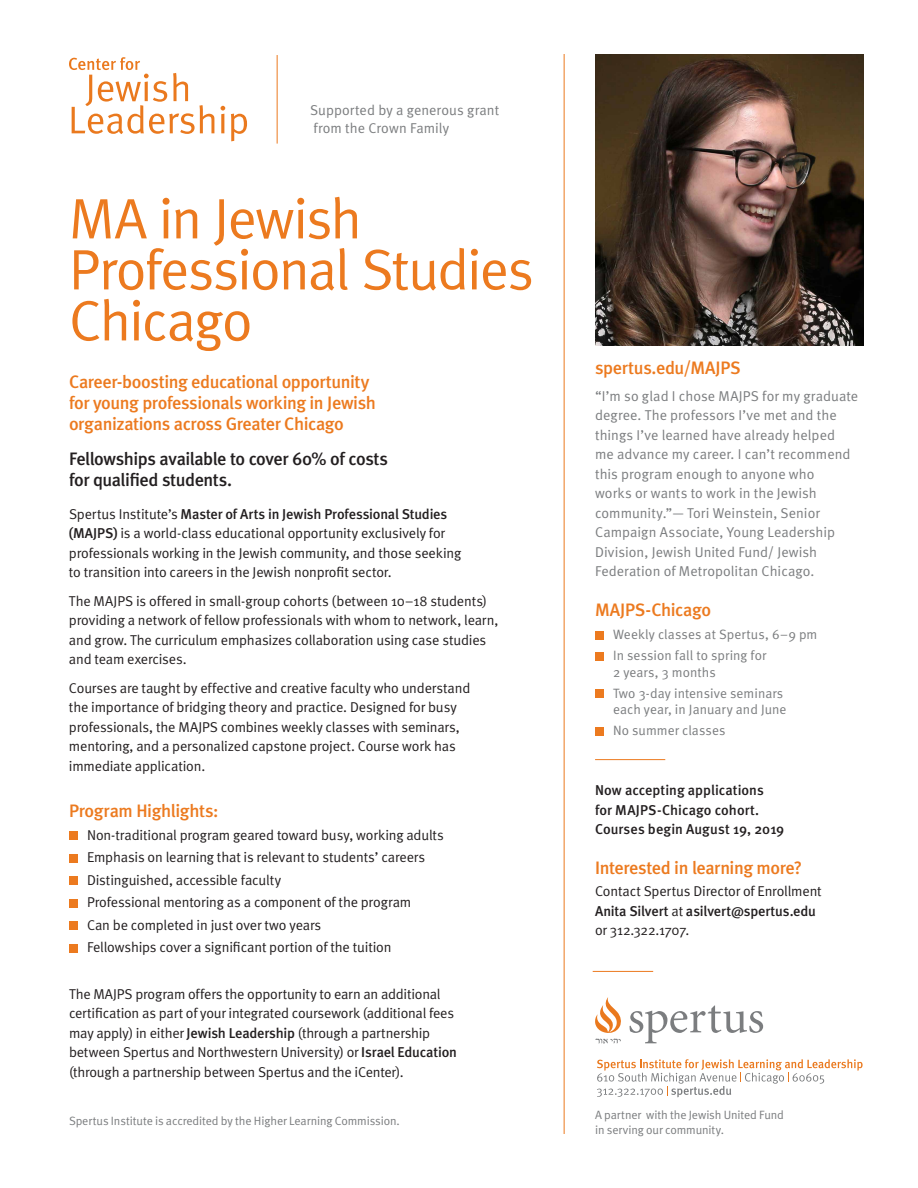
<style>
.page{position:relative;width:918px;height:1188px;background:#fff}
.page>*{position:absolute;margin:0;border:0;box-sizing:border-box;transform-origin:0 0}
.t1{font:57px/51px "Meta Normal";letter-spacing:-.03em;color:#ec7a1f}
.t2{font:500 18px/21px "Meta";letter-spacing:-.02em;color:#ec7a1f}
.t3{font:500 18px/21px "Meta";letter-spacing:-.025em;color:#231f20}
.t4{font:14.25px/19.5px "Meta Normal";letter-spacing:-.01em;color:#231f20}
.t5{font:14.25px/19.5px "Meta Normal";letter-spacing:.005em;color:#7b7d7f}
.t6{font:500 14.25px/19.5px "Meta";color:#231f20}
.t7{font:13.5px/21px "Meta Normal";letter-spacing:.005em;color:#7b7d7f}
.t8{font:12px/14.2px "Meta Normal";letter-spacing:-.01em;color:#7b7d7f}
.s1{font-family:"Meta Normal";font-weight:400}
.s2{font-family:"Meta";font-weight:500}
</style>
<div class="page">
<hr style="left:564px;top:54px;width:1px;height:1080px;background:#ec7a1f">
<svg style="left:69px;top:57px;width:145px;height:77px"></svg>
<svg style="left:221px;top:106px;width:4px;height:27px"></svg>
<svg style="left:231px;top:114px;width:16px;height:27px"></svg>
<div style="left:69px;top:832px;width:8px;height:8px;background:#ec7a1f"></div>
<div style="left:69px;top:854px;width:8px;height:8px;background:#ec7a1f"></div>
<div style="left:69px;top:877px;width:8px;height:8px;background:#ec7a1f"></div>
<div style="left:69px;top:899px;width:8px;height:8px;background:#ec7a1f"></div>
<div style="left:69px;top:922px;width:8px;height:8px;background:#ec7a1f"></div>
<div style="left:69px;top:944px;width:8px;height:8px;background:#ec7a1f"></div>
<hr style="left:277px;top:55px;width:1px;height:89px;background:#ec7a1f">
<img style="left:595px;top:54px;width:269px;height:291px">
<div style="left:595px;top:631px;width:8px;height:8px;background:#ec7a1f"></div>
<div style="left:595px;top:652px;width:8px;height:8px;background:#ec7a1f"></div>
<div style="left:595px;top:690px;width:8px;height:8px;background:#ec7a1f"></div>
<div style="left:595px;top:727px;width:8px;height:8px;background:#ec7a1f"></div>
<svg style="left:630px;top:1005px;width:133px;height:38px"></svg>
<svg style="left:595px;top:997px;width:26px;height:47px"></svg>
<svg style="left:597px;top:1059px;width:266px;height:38px"></svg>
<hr style="left:593px;top:971px;width:60px;height:1px;background:#ec7a1f">
<hr style="left:595px;top:759px;width:70px;height:1px;background:#ec7a1f">
<p class="t5" style="left:310px;top:101px;width:191px;line-height:18px">Supported by a generous grant from the Crown Family</p>
<h1 class="t1" style="left:69px;top:192px;width:467px">MA in Jewish<br>Professional Studies<br>Chicago</h1>
<p class="t2" style="left:69px;top:372px;width:308px">Career-boosting educational opportunity for young professionals working in Jewish organizations across Greater Chicago</p>
<p class="t3" style="left:69px;top:448px;width:321px">Fellowships available to cover 60% of costs for qualified students.</p>
<p class="t6" style="left:69px;top:504px;width:380px"><span class="s1">Spertus Institute’s</span> Master of Arts in Jewish Professional Studies</p>
<p class="t4" style="left:69px;top:524px;width:394px"><span class="s2">(MAJPS)</span> is a world-class educational opportunity exclusively for professionals working in the Jewish community, and those seeking to transition into careers in the Jewish nonprofit sector.</p>
<p class="t4" style="left:69px;top:591px;width:431px">The MAJPS is offered in small-group cohorts (between 10–18 students) providing a network of fellow professionals with whom to network, learn, and grow. The curriculum emphasizes collaboration using case studies and team exercises.</p>
<p class="t4" style="left:69px;top:678px;width:403px">Courses are taught by effective and creative faculty who understand the importance of bridging theory and practice. Designed for busy professionals, the MAJPS combines weekly classes with seminars, mentoring, and a personalized capstone project. Course work has immediate application.</p>
<p class="t2" style="left:69px;top:801px;width:151px">Program Highlights:</p>
<p class="t4" style="left:87px;top:824px;width:358px;line-height:22.5px">Non-traditional program geared toward busy, working adults Emphasis on learning that is relevant to students’ careers Distinguished, accessible faculty<br>Professional mentoring as a component of the program<br>Can be completed in just over two years<br>Fellowships cover a significant portion of the tuition</p>
<p class="t4" style="left:69px;top:984px;width:389px">The MAJPS program offers the opportunity to earn an additional certification as part of your integrated coursework (additional fees may apply) in either <span class="s2">Jewish Leadership</span> (through a partnership between Spertus and Northwestern University) or <span class="s2">Israel Education </span>(through a partnership between Spertus and the iCenter).</p>
<p class="t8" style="left:69px;top:1113px;width:332px">Spertus Institute is accredited by the Higher Learning Commission.</p>
<p class="t2" style="left:595px;top:357px;width:147px">spertus.edu/MAJPS</p>
<p class="t5" style="left:595px;top:386px;width:265px">“I’m so glad I chose MAJPS for my graduate degree. The professors I’ve met and the things I’ve learned have already helped<br>me advance my career. I can’t recommend this program enough to anyone who<br>works or wants to work in the Jewish community.”— Tori Weinstein, Senior Campaign Associate, Young Leadership Division, Jewish United Fund/ Jewish Federation of Metropolitan Chicago.</p>
<p class="t2" style="left:595px;top:599px;width:118px">MAJPS-Chicago</p>
<p class="t7" style="left:613px;top:624px;width:206px">Weekly classes at Spertus, 6–9 pm<br>In session fall to spring for</p>
<p class="t7" style="left:613px;top:661px;width:172px">2 years, 3 months<br>Two 3-day intensive seminars</p>
<p class="t7" style="left:613px;top:699px;width:175px">each year, in January and June<br>No summer classes</p>
<p class="t6" style="left:595px;top:780px;width:191px">Now accepting applications for MAJPS-Chicago cohort.<br>Courses begin August 19, 2019</p>
<p class="t2" style="left:595px;top:857px;width:209px">Interested in learning more?</p>
<p class="t4" style="left:595px;top:881px;width:228px">Contact Spertus Director of Enrollment</p>
<p class="t6" style="left:595px;top:901px;width:222px">Anita Silvert <span class="s1">at</span> asilvert@spertus.edu</p>
<p class="t4" style="left:595px;top:920px;width:96px">or 312.322.1707.</p>
<p class="t8" style="left:595px;top:1108px;width:190px">A partner with the Jewish United Fund in serving our community.</p>
</div>
